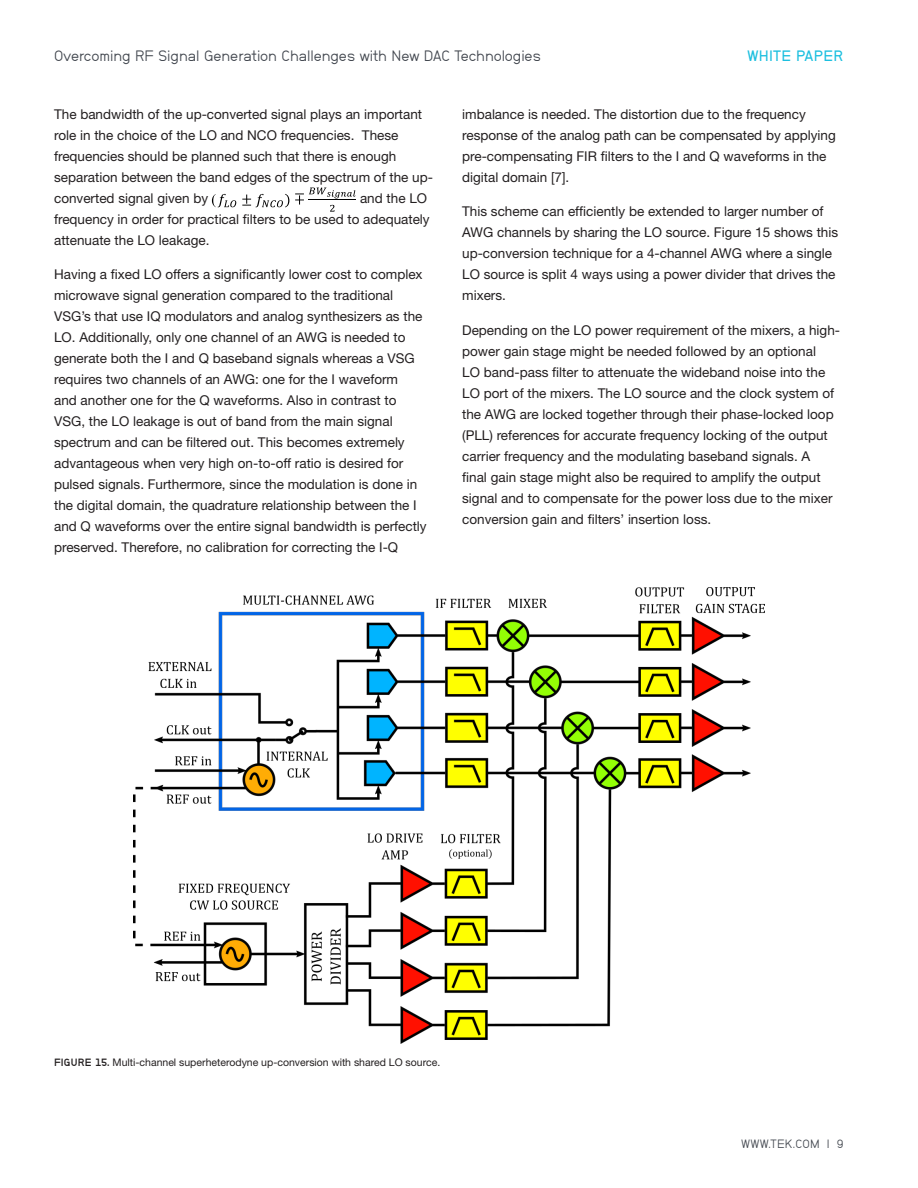
<style>
.page{position:relative;width:918px;height:1188px;background:#fff}
.page>*{position:absolute;margin:0;border:0;box-sizing:border-box;transform-origin:0 0}
.t1{font:15px "Neubau Grotesk Nor";color:#41464e}
.t2{font:15px "Neubau Grotesk Hal";letter-spacing:.02em;color:#1cbfdf}
.Body_-_regular{font:13.5px/21px "Helvetica Neue";color:#231f20}
.t3{font:12px "Neubau Grotesk Nor";letter-spacing:.025em;color:#41464e}
.t4{font:10.5px "Helvetica Neue";color:#231f20}
.s1{font-family:"Neubau Grotesk Fet"}
</style>
<div class="page">
<svg style="left:212px;top:194px;width:24px;height:13px"></svg>
<svg style="left:242px;top:188px;width:114px;height:24px"></svg>
<hr style="left:308px;top:199px;width:48px;height:1px;background:#000">
<img style="left:133px;top:587px;width:631px;height:456px">
<p class="t1" style="left:54px;top:47px;width:488px">Overcoming RF Signal Generation Challenges with New DAC Technologies</p>
<p class="t2" style="left:747px;top:46px;width:97px">WHITE PAPER</p>
<p class="Body_-_regular" style="left:54px;top:103px;width:380px">The bandwidth of the up-converted signal plays an important role in the choice of the LO and NCO frequencies. These frequencies should be planned such that there is enough separation between the band edges of the spectrum of the up&shy;converted signal given by</p>
<p class="Body_-_regular" style="left:54px;top:187px;width:377px;text-indent:306px">and the LO frequency in order for practical filters to be used to adequately attenuate the LO leakage.</p>
<p class="Body_-_regular" style="left:54px;top:264px;width:374px">Having a fixed LO offers a significantly lower cost to complex microwave signal generation compared to the traditional VSG’s that use IQ modulators and analog synthesizers as the LO. Additionally, only one channel of an AWG is needed to generate both the I and Q baseband signals whereas a VSG requires two channels of an AWG: one for the I waveform<br>and another one for the Q waveforms. Also in contrast to VSG, the LO leakage is out of band from the main signal spectrum and can be filtered out. This becomes extremely advantageous when very high on-to-off ratio is desired for pulsed signals. Furthermore, since the modulation is done in the digital domain, the quadrature relationship between the I and Q waveforms over the entire signal bandwidth is perfectly preserved. Therefore, no calibration for correcting the I-Q</p>
<p class="Body_-_regular" style="left:462px;top:103px;width:375px">imbalance is needed. The distortion due to the frequency response of the analog path can be compensated by applying pre-compensating FIR filters to the I and Q waveforms in the digital domain [7].</p>
<p class="Body_-_regular" style="left:462px;top:201px;width:378px">This scheme can efficiently be extended to larger number of AWG channels by sharing the LO source. Figure 15 shows this up-conversion technique for a 4-channel AWG where a single LO source is split 4 ways using a power divider that drives the mixers.</p>
<p class="Body_-_regular" style="left:462px;top:319px;width:379px">Depending on the LO power requirement of the mixers, a high&shy;power gain stage might be needed followed by an optional<br>LO band-pass filter to attenuate the wideband noise into the LO port of the mixers. The LO source and the clock system of the AWG are locked together through their phase-locked loop (PLL) references for accurate frequency locking of the output carrier frequency and the modulating baseband signals. A<br>final gain stage might also be required to amplify the output signal and to compensate for the power loss due to the mixer conversion gain and filters’ insertion loss.</p>
<p class="t4" style="left:54px;top:1056px;width:388px"><span class="s1">FIGURE 15.</span> Multi-channel superheterodyne up-conversion with shared LO source.</p>
<p class="t3" style="left:741px;top:1137px;width:104px">WWW.TEK.COM | 9</p>
</div>
